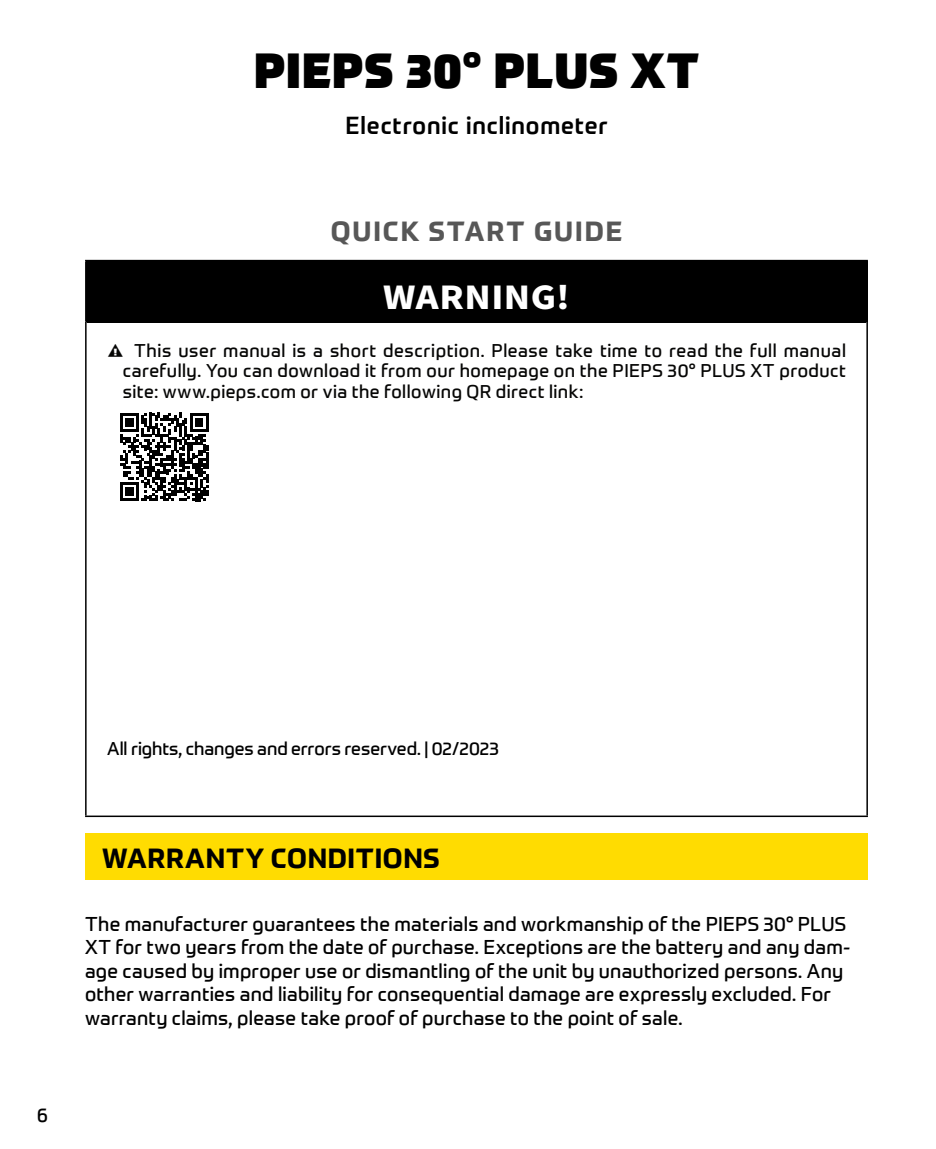
<style>
.page{position:relative;width:936px;height:1149px;background:#fff}
.page>*{position:absolute;margin:0;border:0;box-sizing:border-box;transform-origin:0 0}
.t1{font:900 48px "Prometo";letter-spacing:.025em;color:#000}
.t2{font:700 36px "Source Sans Pro";letter-spacing:.01em;color:#fff;scale:1.1 1}
.t3{font:700 27px "Prometo";letter-spacing:.025em;color:#000}
.t4{font:700 27px "Prometo";letter-spacing:.07em;color:#575757}
.t5{font:500 24px "Prometo";letter-spacing:.035em;color:#000}
.t6{font:19.5px/23.4px "Prometo";letter-spacing:.015em;color:#000}
.t7{font:18px/20.4px "Prometo";letter-spacing:.025em;color:#060605;text-align:justify}
.t8{font:18px "Prometo";letter-spacing:-.005em;color:#000}
.s1{font-family:"Exclamation Triangle";font-size:27px}
</style>
<div class="page">
<div style="left:86px;top:260px;width:781px;height:61px;background:#000"></div>
<hr style="left:87px;top:320px;width:779px;height:3px;background:#000">
<hr style="left:85px;top:260px;width:782px;height:1px;background:#000">
<hr style="left:85px;top:261px;width:2px;height:60px;background:#000">
<hr style="left:85px;top:321px;width:2px;height:494px;background:#000">
<hr style="left:866px;top:321px;width:1px;height:494px;background:#000">
<hr style="left:85px;top:815px;width:782px;height:1px;background:#000">
<div style="left:85px;top:832px;width:782px;height:47px;background:#ffdc01"></div>
<svg style="left:120px;top:412px;width:88px;height:89px"></svg>
<h1 class="t1" style="left:254px;top:40px;width:446px">PIEPS 30° PLUS XT</h1>
<p class="t5" style="left:345px;top:111px;width:263px">Electronic inclinometer</p>
<h3 class="t4" style="left:331px;top:214px;width:293px">QUICK START GUIDE</h3>
<h2 class="t2" style="left:383px;top:272px;width:171px">WARNING!</h2>
<p class="t7" style="left:123px;top:340px;width:724px;text-indent:-16px"><span class="s1">A</span> This user manual is a short description. Please take time to read the full manual carefully. You can download it from our homepage on the PIEPS 30° PLUS XT product site: www.pieps.com or via the following QR direct link:</p>
<p class="t6" style="left:37px;top:1102px;width:12px">6</p>
<p class="t8" style="left:107px;top:737px;width:393px">All rights, changes and errors reserved. | 02/2023</p>
<h3 class="t3" style="left:102px;top:841px;width:339px">WARRANTY CONDITIONS</h3>
<p class="t6" style="left:85px;top:911px;width:766px">The manufacturer guarantees the materials and workmanship of the PIEPS 30° PLUS XT for two years from the date of purchase. Exceptions are the battery and any dam&shy;age caused by improper use or dismantling of the unit by unauthorized persons. Any other warranties and liability for consequential damage are expressly excluded. For warranty claims, please take proof of purchase to the point of sale.</p>
</div>
